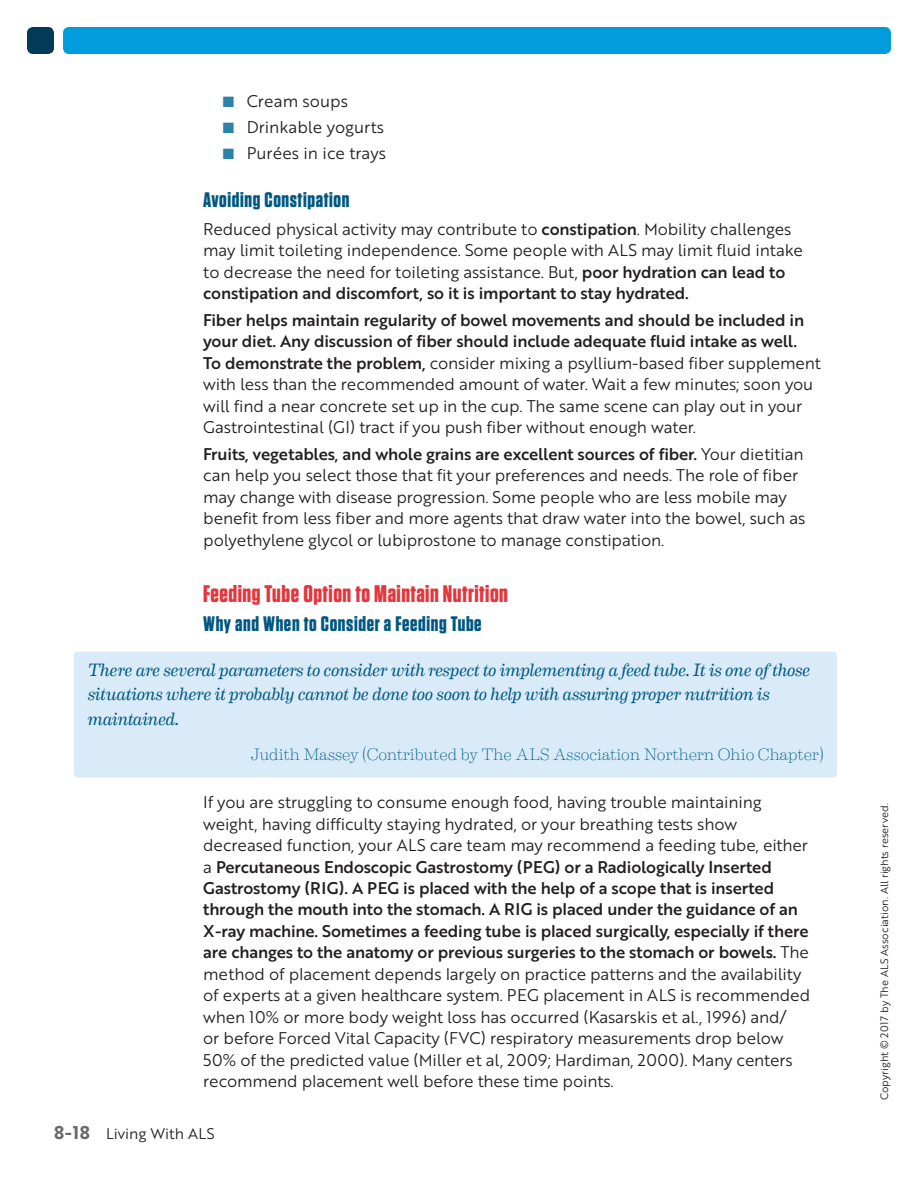
<style>
.page{position:relative;width:918px;height:1188px;background:#fff}
.page>*{position:absolute;margin:0;border:0;box-sizing:border-box;transform-origin:0 0}
.B_Head{font:700 24px "Tungsten";letter-spacing:.02em;color:#e1373d}
.C_Head_after_head{font:700 21px "Tungsten";letter-spacing:.03em;color:#005882}
.C_Head{font:700 21px "Tungsten";letter-spacing:.03em;color:#005882}
.Q_Quote{font:italic 18px/24.8px "Eames Century Modern";letter-spacing:-.015em;color:#005882}
.T_text{font:16.5px/21.5px "Brother 1816 Book";letter-spacing:-.01em;color:#231f20}
.QS_Quote_Source{font:100 16.5px "Eames Century Modern";letter-spacing:-.02em;color:#005882}
.L_List_Square_Bulle{font:16.5px "Brother 1816 Book";color:#231f20}
.t1{font:15px "Brother 1816 Book";color:#231f20}
.t2{font:10.5px "Brother 1816 Book";color:#231f20}
.s1{color:#2c82a8}
.s2{font-family:"Brother 1816 Medium"}
.s3{font-family:"Brother 1816 Bold";font-size:18px;color:#69696c}
</style>
<div class="page">
<div style="left:63px;top:27px;width:828px;height:27px;background:#009cdc;border-radius:6px"></div>
<div style="left:27px;top:27px;width:27px;height:27px;background:#023b5a;border-radius:6px"></div>
<div style="left:74px;top:652px;width:763px;height:126px;background:#d9ebf8;border-radius:4px"></div>
<p class="L_List_Square_Bulle" style="left:223px;top:89px;width:127px"><span class="s1">■</span> Cream soups</p>
<p class="L_List_Square_Bulle" style="left:223px;top:115px;width:163px"><span class="s1">■</span> Drinkable yogurts</p>
<p class="L_List_Square_Bulle" style="left:223px;top:141px;width:165px"><span class="s1">■</span> Purées in ice trays</p>
<p class="C_Head" style="left:203px;top:189px;width:148px">Avoiding Constipation</p>
<p class="T_text" style="left:203px;top:217px;width:601px">Reduced physical activity may contribute to <span class="s2">constipation</span>. Mobility challenges may limit toileting independence. Some people with ALS may limit fluid intake to decrease the need for toileting assistance. But, <span class="s2">poor hydration can lead to constipation and discomfort, so it is important to stay hydrated.</span></p>
<p class="T_text" style="left:203px;top:309px;width:619px"><span class="s2">Fiber helps maintain regularity of bowel movements and should be included in your diet. Any discussion of fiber should include adequate fluid intake as well.<br>To demonstrate the problem,</span> consider mixing a psyllium-based fiber supplement with less than the recommended amount of water. Wait a few minutes; soon you will find a near concrete set up in the cup. The same scene can play out in your Gastrointestinal (GI) tract if you push fiber without enough water.</p>
<p class="T_text" style="left:203px;top:443px;width:604px"><span class="s2">Fruits, vegetables, and whole grains are excellent sources of fiber.</span> Your dietitian can help you select those that fit your preferences and needs. The role of fiber may change with disease progression. Some people who are less mobile may benefit from less fiber and more agents that draw water into the bowel, such as polyethylene glycol or lubiprostone to manage constipation.</p>
<p class="B_Head" style="left:203px;top:581px;width:306px">Feeding Tube Option to Maintain Nutrition</p>
<p class="C_Head_after_head" style="left:203px;top:613px;width:280px">Why and When to Consider a Feeding Tube</p>
<p class="Q_Quote" style="left:88px;top:656px;width:724px">There are several parameters to consider with respect to implementing a feed tube. It is one of those situations where it probably cannot be done too soon to help with assuring proper nutrition is maintained.</p>
<p class="QS_Quote_Source" style="left:250px;top:742px;width:575px">Judith Massey (Contributed by The ALS Association Northern Ohio Chapter)</p>
<p class="T_text" style="left:203px;top:791px;width:609px">If you are struggling to consume enough food, having trouble maintaining weight, having difficulty staying hydrated, or your breathing tests show decreased function, your ALS care team may recommend a feeding tube, either a <span class="s2">Percutaneous Endoscopic Gastrostomy (PEG) or a Radiologically Inserted Gastrostomy (RIG). A PEG is placed with the help of a scope that is inserted through the mouth into the stomach. A RIG is placed under the guidance of an X-ray machine. Sometimes a feeding tube is placed surgically, especially if there are changes to the anatomy or previous surgeries to the stomach or bowels.</span> The method of placement depends largely on practice patterns and the availability of experts at a given healthcare system. PEG placement in ALS is recommended when 10% or more body weight loss has occurred (Kasarskis et al., 1996) and/<br>or before Forced Vital Capacity (FVC) respiratory measurements drop below 50% of the predicted value (Miller et al, 2009; Hardiman, 2000). Many centers recommend placement well before these time points.</p>
<p class="t1" style="left:54px;top:1122px;width:162px"><span class="s3">8-18</span> Living With ALS</p>
<p class="t2" style="left:877px;top:1100px;width:299px;rotate:-90deg">Copyright © 2017 by The ALS Association. All rights reserved.</p>
</div>
